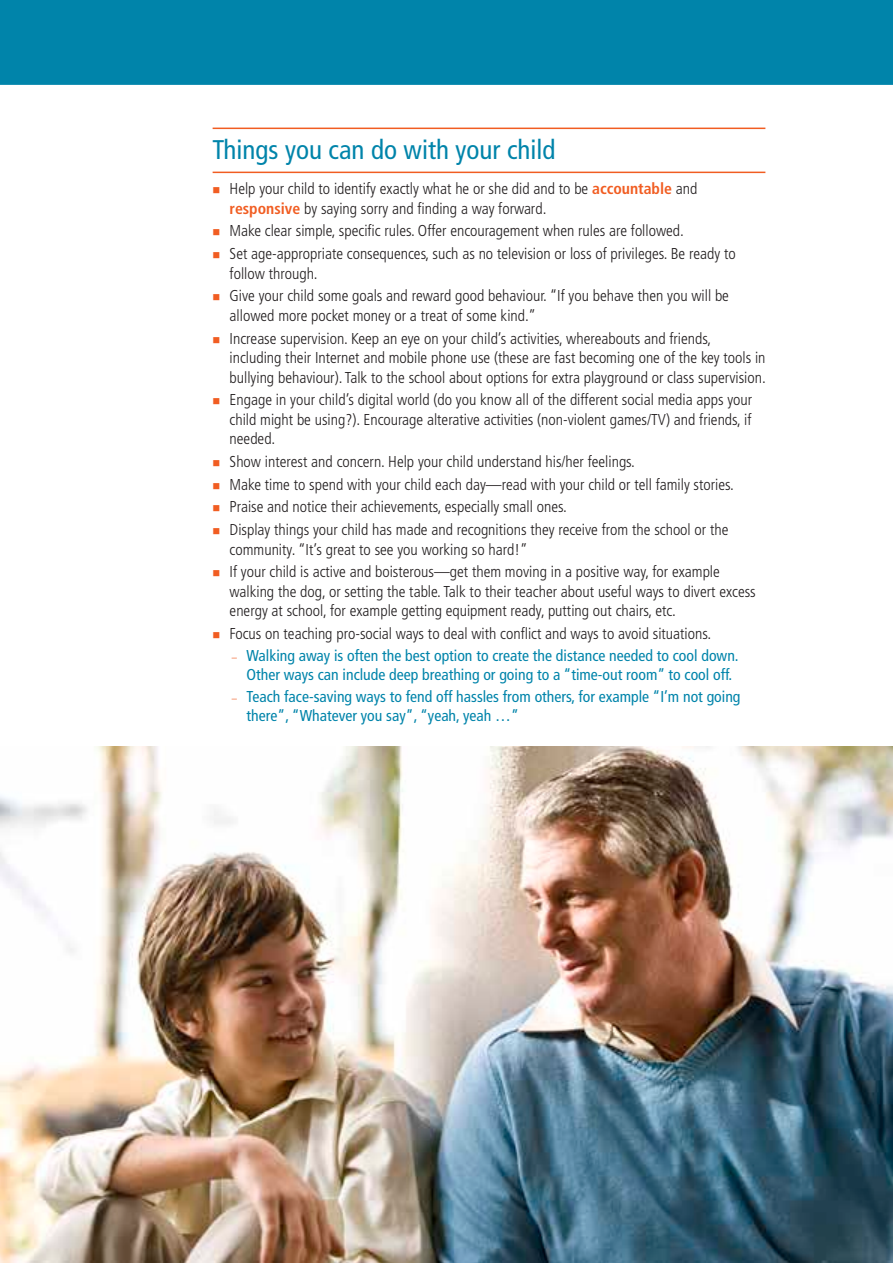
<style>
.page{position:relative;width:893px;height:1263px;background:#fff}
.page>*{position:absolute;margin:0;border:0;box-sizing:border-box;transform-origin:0 0}
.Heading_1{font:condensed 27px "Frutiger LT";color:#0084aa}
.t1{font:300 condensed 15.75px/19.5px "Frutiger LT";color:#231f20}
.t2{font:condensed 15.75px/19.5px "Frutiger LT";color:#0084aa;text-align:center}
.s1{font-weight:700;color:#f15d22}
.s2{font-weight:300;font-size:10.5px;color:#f15d22}
</style>
<div class="page">
<svg style="left:0;top:0;width:893px;height:174px"></svg>
<hr style="left:213px;top:128px;width:552px;height:1px;background:#f15d22">
<hr style="left:213px;top:172px;width:552px;height:1px;background:#f15d22">
<img style="left:0;top:746px;width:893px;height:517px">
<h2 class="Heading_1" style="left:213px;top:134px;width:344px">Things you can do with your child</h2>
<p class="t1" style="left:230px;top:179px;width:469px">Help your child to identify exactly what he or she did and to be <span class="s1">accountable</span> and <span class="s1">responsive</span> by saying sorry and finding a way forward.</p>
<p class="t1" style="left:230px;top:221px;width:456px">Make clear simple, specific rules. Offer encouragement when rules are followed.</p>
<p class="t1" style="left:230px;top:244px;width:508px">Set age-appropriate consequences, such as no television or loss of privileges. Be ready to follow through.</p>
<p class="t1" style="left:230px;top:286px;width:501px">Give your child some goals and reward good behaviour. “If you behave then you will be allowed more pocket money or a treat of some kind.”</p>
<p class="t1" style="left:230px;top:329px;width:538px">Increase supervision. Keep an eye on your child’s activities, whereabouts and friends, including their Internet and mobile phone use (these are fast becoming one of the key tools in bullying behaviour). Talk to the school about options for extra playground or class supervision.</p>
<p class="t1" style="left:230px;top:390px;width:524px;text-align:justify">Engage in your child’s digital world (do you know all of the different social media apps your child might be using?). Encourage alterative activities (non-violent games/TV) and friends, if needed.</p>
<p class="t1" style="left:230px;top:452px;width:407px">Show interest and concern. Help your child understand his/her feelings.</p>
<p class="t1" style="left:230px;top:475px;width:506px">Make time to spend with your child each day—read with your child or tell family stories.</p>
<p class="t1" style="left:230px;top:497px;width:339px">Praise and notice their achievements, especially small ones.</p>
<p class="t1" style="left:230px;top:520px;width:500px">Display things your child has made and recognitions they receive from the school or the community. “It’s great to see you working so hard!”</p>
<p class="t1" style="left:230px;top:562px;width:528px">If your child is active and boisterous—get them moving in a positive way, for example walking the dog, or setting the table. Talk to their teacher about useful ways to divert excess energy at school, for example getting equipment ready, putting out chairs, etc.</p>
<p class="t1" style="left:230px;top:624px;width:483px">Focus on teaching pro-social ways to deal with conflict and ways to avoid situations.</p>
<p class="t2" style="left:232px;top:645px;width:508px"><span class="s2">–</span> Walking away is often the best option to create the distance needed to cool down.<br>Other ways can include deep breathing or going to a “time-out room” to cool off.</p>
<p class="t2" style="left:247px;top:687px;width:495px;text-align:left;text-indent:-15px"><span class="s2">–</span> Teach face-saving ways to fend off hassles from others, for example “I’m not going there”, “Whatever you say”, “yeah, yeah …”</p>
</div>
